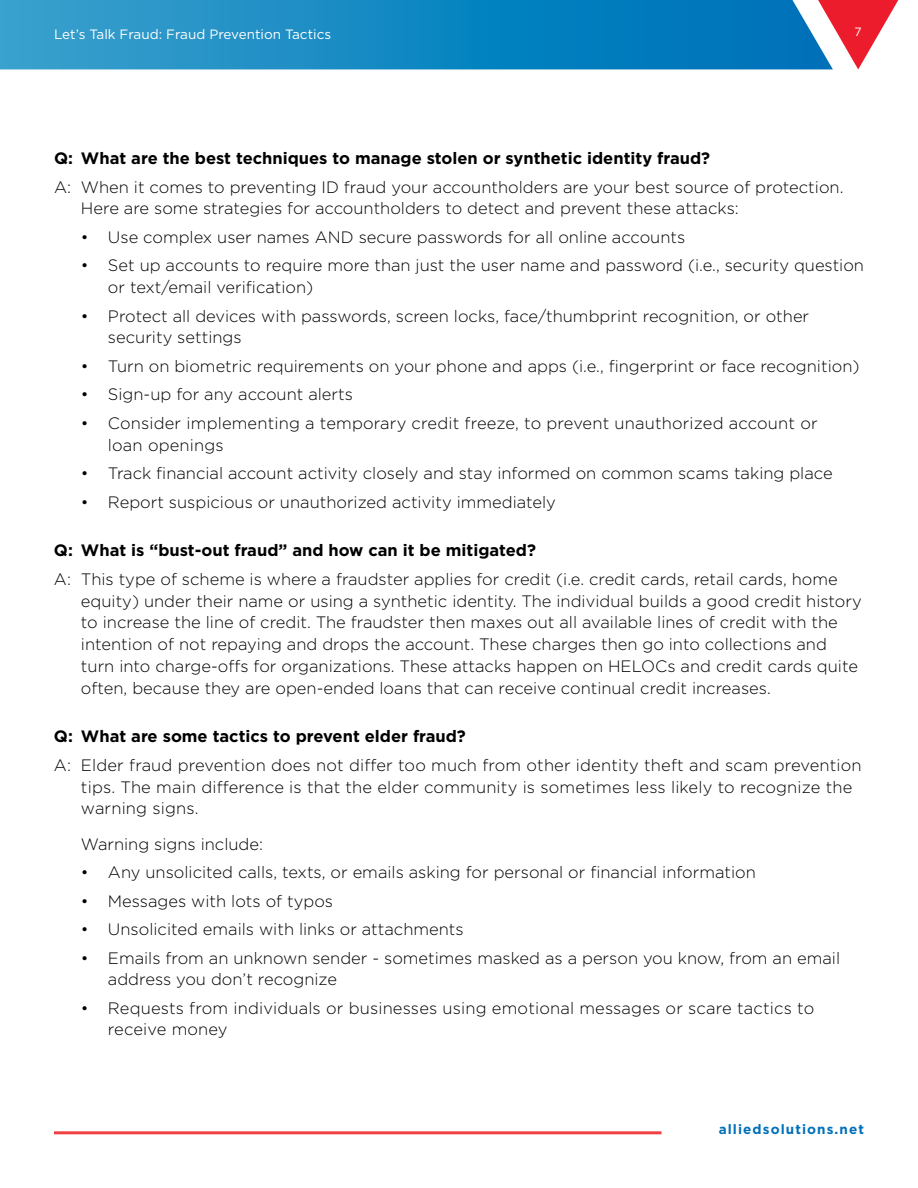
<style>
.page{position:relative;width:918px;height:1188px;background:#fff}
.page>*{position:absolute;margin:0;border:0;box-sizing:border-box;transform-origin:0 0}
.t1{font:300 16.5px/21.8px "Gotham HTF";color:#000}
.t2{font:700 16.5px "Gotham HTF";color:#000}
.t3{font:13.5px "Gotham HTF";color:#fff}
.t4{font:700 13.5px "Gotham HTF";letter-spacing:.08em;color:#0070b9}
.t5{font:12px "Gotham HTF";color:#fff}
</style>
<div class="page">
<svg style="left:833px;top:0;width:66px;height:69px"></svg>
<svg style="left:0;top:0;width:833px;height:69px;background:#198ac3"></svg>
<hr style="left:54px;top:1131px;width:608px;height:3px;background:#ef4144">
<p class="t3" style="left:54px;top:27px;width:279px">Let’s Talk Fraud: Fraud Prevention Tactics</p>
<p class="t5" style="left:855px;top:25px;width:9px">7</p>
<p class="t2" style="left:54px;top:149px;width:658px">Q: What are the best techniques to manage stolen or synthetic identity fraud?</p>
<p class="t1" style="left:81px;top:176px;width:764px;text-indent:-27px">A: When it comes to preventing ID fraud your accountholders are your best source of protection.<br>Here are some strategies for accountholders to detect and prevent these attacks:</p>
<p class="t1" style="left:81px;top:226px;width:606px">• Use complex user names AND secure passwords for all online accounts</p>
<p class="t1" style="left:108px;top:254px;width:758px;text-indent:-27px">• Set up accounts to require more than just the user name and password (i.e., security question or text/email verification)</p>
<p class="t1" style="left:108px;top:305px;width:703px;text-indent:-27px">• Protect all devices with passwords, screen locks, face/thumbprint recognition, or other security settings</p>
<p class="t1" style="left:81px;top:355px;width:780px">• Turn on biometric requirements on your phone and apps (i.e., fingerprint or face recognition)</p>
<p class="t1" style="left:81px;top:383px;width:274px">• Sign-up for any account alerts</p>
<p class="t1" style="left:108px;top:412px;width:711px;text-indent:-27px">• Consider implementing a temporary credit freeze, to prevent unauthorized account or loan openings</p>
<p class="t1" style="left:81px;top:462px;width:753px">• Track financial account activity closely and stay informed on common scams taking place</p>
<p class="t1" style="left:81px;top:491px;width:477px">• Report suspicious or unauthorized activity immediately</p>
<p class="t2" style="left:54px;top:541px;width:484px">Q: What is “bust-out fraud” and how can it be mitigated?</p>
<p class="t1" style="left:81px;top:568px;width:782px;text-indent:-27px">A: This type of scheme is where a fraudster applies for credit (i.e. credit cards, retail cards, home equity) under their name or using a synthetic identity. The individual builds a good credit history to increase the line of credit. The fraudster then maxes out all available lines of credit with the intention of not repaying and drops the account. These charges then go into collections and turn into charge-offs for organizations. These attacks happen on HELOCs and credit cards quite often, because they are open-ended loans that can receive continual credit increases.</p>
<p class="t2" style="left:54px;top:727px;width:413px">Q: What are some tactics to prevent elder fraud?</p>
<p class="t1" style="left:81px;top:754px;width:782px;text-indent:-27px">A: Elder fraud prevention does not differ too much from other identity theft and scam prevention tips. The main difference is that the elder community is sometimes less likely to recognize the warning signs.</p>
<p class="t1" style="left:81px;top:833px;width:184px">Warning signs include:</p>
<p class="t1" style="left:81px;top:861px;width:676px">• Any unsolicited calls, texts, or emails asking for personal or financial information</p>
<p class="t1" style="left:81px;top:890px;width:254px">• Messages with lots of typos</p>
<p class="t1" style="left:81px;top:918px;width:384px">• Unsolicited emails with links or attachments</p>
<p class="t1" style="left:108px;top:947px;width:734px;text-indent:-27px">• Emails from an unknown sender - sometimes masked as a person you know, from an email address you don’t recognize</p>
<p class="t1" style="left:108px;top:997px;width:708px;text-indent:-27px">• Requests from individuals or businesses using emotional messages or scare tactics to receive money</p>
<p class="t4" style="left:719px;top:1122px;width:147px">alliedsolutions.net</p>
</div>
